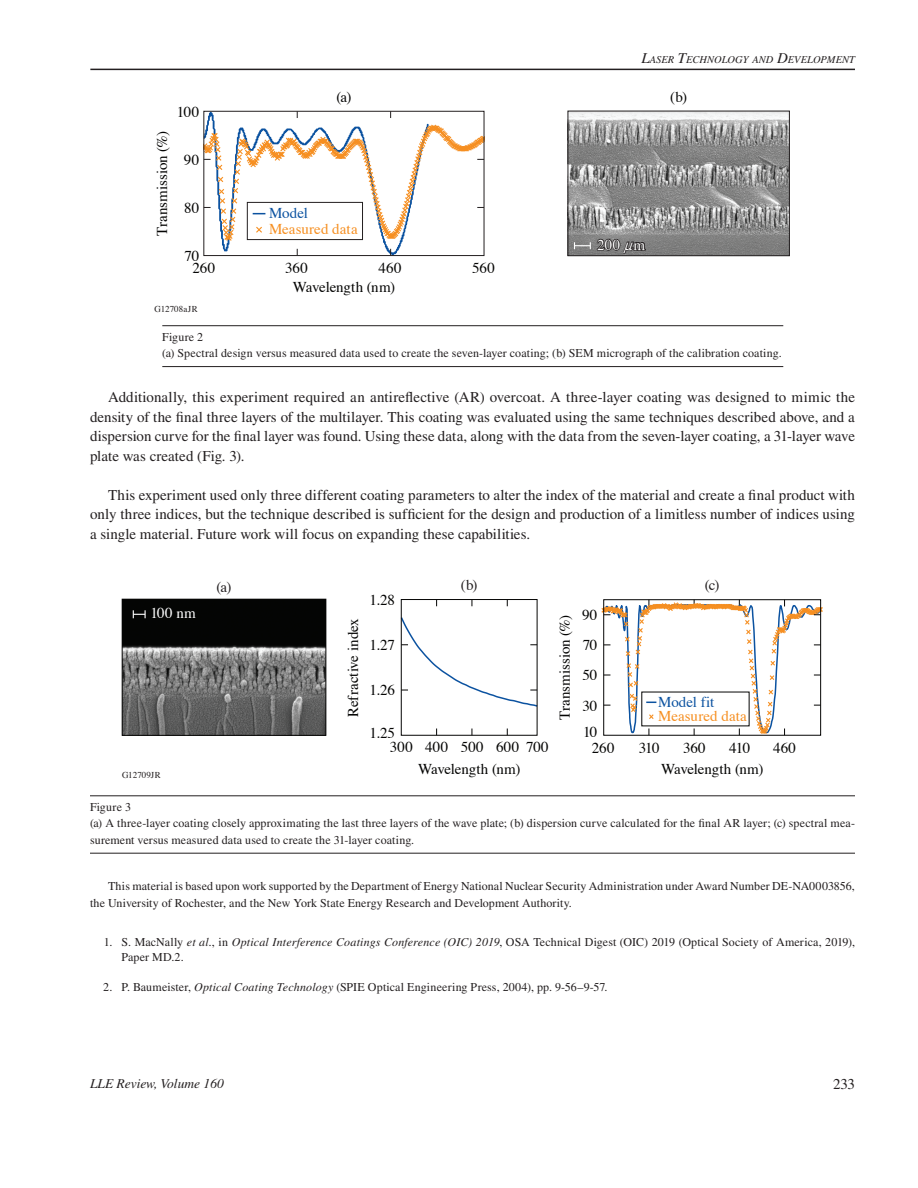
<style>
.page{position:relative;width:918px;height:1188px;background:#fff}
.page>*{position:absolute;margin:0;border:0;box-sizing:border-box;transform-origin:0 0}
.Text-Indent{font:15px/19.5px "Times LT Std";color:#231f20;text-align:justify}
.t1{font:15px/19.5px "Times";color:#050504}
.t2{font:15px/16px "Times";letter-spacing:.005em;color:#f68f21}
.t3{font:15px "Times";letter-spacing:.02em;color:#fff}
.t4{font:15px "Times";color:#231f20}
.t5{font:italic 13.5px "Times LT Std";color:#231f20}
.Figure_Caption{font:12px/16.5px "Times LT Std";letter-spacing:.01em;color:#231f20}
.Reference_Text{font:12px/15px "Times LT Std";letter-spacing:.01em;color:#231f20}
.Acknowledge_Text{font:12px/16.5px "Times LT Std";letter-spacing:.005em;color:#231f20}
.Figure_Number{font:12px "Times LT Std";letter-spacing:.01em;color:#231f20}
.t6{font:italic 10.5px "Times LT Std";color:#231f20}
.t7{font:9px "Times";letter-spacing:.01em;color:#231f20}
.s1{font-size:15px}
.s2{color:#0b52a0}
.s3{font-family:"MM Greek";font-style:italic;font-size:13.5px}
.s4{font-style:italic}
</style>
<div class="page">
<hr style="left:90px;top:69px;width:765px;height:1px;background:#231f20">
<img style="left:570px;top:113px;width:218px;height:141px">
<div style="left:568px;top:111px;width:222px;height:145px;border:1px solid #231f20"></div>
<svg style="left:574px;top:238px;width:73px;height:19px"></svg>
<svg style="left:204px;top:111px;width:280px;height:145px"></svg>
<hr style="left:162px;top:325px;width:621px;height:1px;background:#231f20">
<hr style="left:162px;top:366px;width:621px;height:1px;background:#231f20">
<hr style="left:90px;top:796px;width:765px;height:1px;background:#231f20">
<hr style="left:90px;top:853px;width:765px;height:1px;background:#231f20">
<img style="left:124px;top:601px;width:200px;height:133px">
<div style="left:122px;top:599px;width:204px;height:137px;border:1px solid #050504"></div>
<svg style="left:133px;top:610px;width:13px;height:8px"></svg>
<svg style="left:400px;top:616px;width:138px;height:92px"></svg>
<div style="left:401px;top:599px;width:136px;height:137px;border:1px solid #050504"></div>
<svg style="left:601px;top:599px;width:222px;height:136px"></svg>
<p class="t6" style="left:642px;top:54px;width:215px"><span class="s1">L</span>ASER <span class="s1">T</span>ECHNOLOGY AND <span class="s1">D</span>EVELOPMENT</p>
<p class="t1" style="left:151px;top:236px;width:106px;rotate:-90deg">Transmission (%)</p>
<p class="t1" style="left:177px;top:101px;width:24px">100</p>
<p class="t1" style="left:184px;top:149px;width:17px">90</p>
<p class="t1" style="left:184px;top:197px;width:17px">80</p>
<p class="t1" style="left:336px;top:86px;width:17px">(a)</p>
<p class="t1" style="left:670px;top:86px;width:18px">(b)</p>
<p class="t2" style="left:269px;top:204px;width:90px"><span class="s2">Model<br></span>Measured data</p>
<p class="t1" style="left:184px;top:245px;width:16px">70</p>
<p class="t1" style="left:379px;top:257px;width:24px">460</p>
<p class="t1" style="left:472px;top:257px;width:24px">560</p>
<p class="t1" style="left:192px;top:257px;width:24px">260</p>
<p class="t1" style="left:293px;top:257px;width:104px;text-indent:-7px">360<br>Wavelength (nm)</p>
<p class="t3" style="left:597px;top:231px;width:50px">200 <span class="s3">n</span>m</p>
<p class="t7" style="left:154px;top:300px;width:45px">G12708aJR</p>
<p class="Figure_Number" style="left:162px;top:330px;width:43px">Figure 2</p>
<p class="Figure_Caption" style="left:162px;top:345px;width:621px">(a) Spectral design versus measured data used to create the seven-layer coating; (b) SEM micrograph of the calibration coating.</p>
<p class="Text-Indent" style="left:90px;top:387px;width:767px;text-indent:18px">Additionally, this experiment required an antireflective (AR) overcoat. A three-layer coating was designed to mimic the density of the final three layers of the multilayer. This coating was evaluated using the same techniques described above, and a dispersion curve for the final layer was found. Using these data, along with the data from the seven-layer coating, a 31-layer wave plate was created (Fig. 3).</p>
<p class="Text-Indent" style="left:90px;top:485px;width:767px;text-indent:18px">This experiment used only three different coating parameters to alter the index of the material and create a final product with only three indices, but the technique described is sufficient for the design and production of a limitless number of indices using a single material. Future work will focus on expanding these capabilities.</p>
<p class="t3" style="left:150px;top:599px;width:47px">100 nm</p>
<p class="t7" style="left:122px;top:767px;width:40px">G12709JR</p>
<p class="t4" style="left:217px;top:573px;width:17px">(a)</p>
<p class="t4" style="left:461px;top:571px;width:18px">(b)</p>
<p class="t4" style="left:705px;top:571px;width:16px">(c)</p>
<p class="t1" style="left:370px;top:589px;width:27px">1.28</p>
<p class="t1" style="left:342px;top:717px;width:100px;rotate:-90deg">Refractive index</p>
<p class="t1" style="left:370px;top:634px;width:27px">1.27</p>
<p class="t1" style="left:370px;top:679px;width:27px">1.26</p>
<p class="t1" style="left:554px;top:720px;width:106px;rotate:-90deg">Transmission (%)</p>
<p class="t1" style="left:582px;top:604px;width:17px">90</p>
<p class="t1" style="left:583px;top:634px;width:16px">70</p>
<p class="t1" style="left:582px;top:664px;width:16px">50</p>
<p class="t1" style="left:582px;top:695px;width:17px">30</p>
<p class="t2" style="left:658px;top:693px;width:90px;line-height:14.1px"><span class="s2">Model fit<br></span>Measured data</p>
<p class="t1" style="left:370px;top:722px;width:27px">1.25</p>
<p class="t1" style="left:583px;top:721px;width:16px">10</p>
<p class="t1" style="left:390px;top:735px;width:160px;line-height:22px;text-align:center">300 400 500 600 700<br>Wavelength (nm)</p>
<p class="t1" style="left:592px;top:737px;width:24px">260</p>
<p class="t1" style="left:639px;top:737px;width:22px">310</p>
<p class="t1" style="left:683px;top:737px;width:24px">360</p>
<p class="t1" style="left:729px;top:737px;width:22px">410</p>
<p class="t1" style="left:773px;top:737px;width:24px">460</p>
<p class="t1" style="left:661px;top:758px;width:104px">Wavelength (nm)</p>
<p class="Figure_Number" style="left:90px;top:800px;width:43px">Figure 3</p>
<p class="Figure_Caption" style="left:90px;top:815px;width:767px">(a) A three-layer coating closely approximating the last three layers of the wave plate; (b) dispersion curve calculated for the final AR layer; (c) spectral mea&shy;surement versus measured data used to create the 31-layer coating.</p>
<p class="Acknowledge_Text" style="left:90px;top:878px;width:766px;text-indent:18px">This material is based upon work supported by the Department of Energy National Nuclear Security Administration under Award Number DE-NA0003856, the University of Rochester, and the New York State Energy Research and Development Authority.</p>
<p class="Reference_Text" style="left:122px;top:935px;width:735px;text-indent:-18px">1. S. MacNally <span class="s4">et al.</span>, in <span class="s4">Optical Interference Coatings Conference (OIC) 2019</span>, OSA Technical Digest (OIC) 2019 (Optical Society of America, 2019),<br>Paper MD.2.</p>
<p class="Reference_Text" style="left:103px;top:980px;width:506px">2. P. Baumeister, <span class="s4">Optical Coating Technology</span> (SPIE Optical Engineering Press, 2004), pp. 9-56–9-57.</p>
<p class="t5" style="left:90px;top:1076px;width:135px">LLE Review, Volume 160</p>
<p class="Text-Indent" style="left:833px;top:1074px;width:23px">233</p>
</div>
